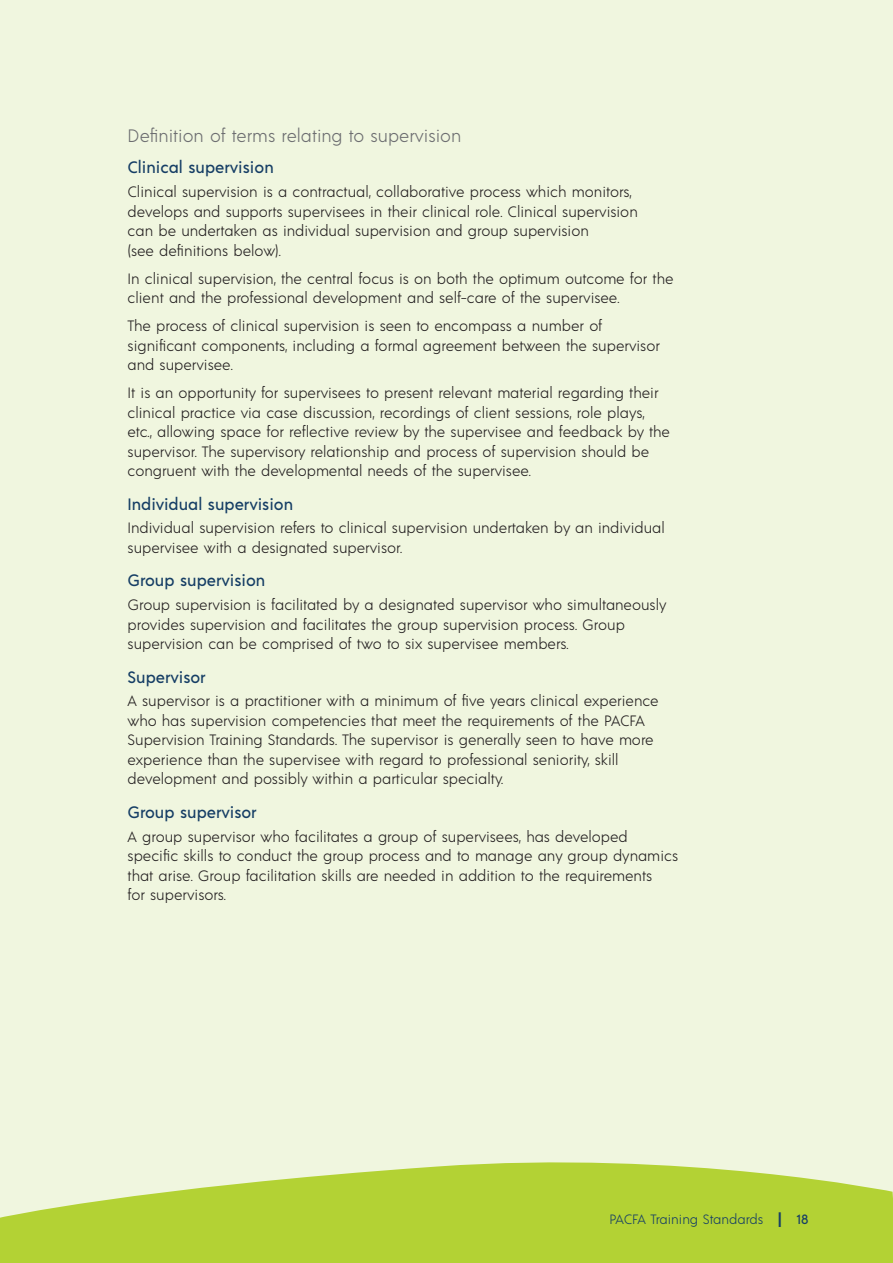
<style>
.page{position:relative;width:893px;height:1263px;background:#f0f6df}
.page>*{position:absolute;margin:0;border:0;box-sizing:border-box;transform-origin:0 0}
.Heading_2{font:300 18px "Acre";color:#6c6d70}
.Heading_3{font:500 16.5px "Acre";color:#163e65}
.Body_Text{font:300 15px/19.5px "Acre";color:#231f20}
.t1{font:300 13.5px "Acre";color:#163e65}
.s1{font-weight:500;font-size:21px}
.s2{font-weight:500}
</style>
<div class="page">
<svg style="left:0;top:1162px;width:893px;height:101px;fill:#b3d234"></svg>
<p class="Heading_2" style="left:128px;top:124px;width:335px">Definition of terms relating to supervision</p>
<p class="Heading_3" style="left:128px;top:156px;width:148px">Clinical supervision</p>
<p class="Body_Text" style="left:128px;top:181px;width:512px">Clinical supervision is a contractual, collaborative process which monitors, develops and supports supervisees in their clinical role. Clinical supervision can be undertaken as individual supervision and group supervision<br>(see definitions below).</p>
<p class="Body_Text" style="left:128px;top:268px;width:547px">In clinical supervision, the central focus is on both the optimum outcome for the client and the professional development and self-care of the supervisee.</p>
<p class="Body_Text" style="left:128px;top:315px;width:534px">The process of clinical supervision is seen to encompass a number of significant components, including a formal agreement between the supervisor and supervisee.</p>
<p class="Body_Text" style="left:128px;top:382px;width:544px">It is an opportunity for supervisees to present relevant material regarding their clinical practice via case discussion, recordings of client sessions, role plays, etc., allowing space for reflective review by the supervisee and feedback by the supervisor. The supervisory relationship and process of supervision should be congruent with the developmental needs of the supervisee.</p>
<p class="Heading_3" style="left:128px;top:492px;width:167px">Individual supervision</p>
<p class="Body_Text" style="left:128px;top:518px;width:539px">Individual supervision refers to clinical supervision undertaken by an individual supervisee with a designated supervisor.</p>
<p class="Heading_3" style="left:128px;top:569px;width:139px">Group supervision</p>
<p class="Body_Text" style="left:128px;top:594px;width:540px">Group supervision is facilitated by a designated supervisor who simultaneously provides supervision and facilitates the group supervision process. Group supervision can be comprised of two to six supervisee members.</p>
<p class="Heading_3" style="left:128px;top:665px;width:80px">Supervisor</p>
<p class="Body_Text" style="left:128px;top:691px;width:533px">A supervisor is a practitioner with a minimum of five years clinical experience who has supervision competencies that meet the requirements of the PACFA Supervision Training Standards. The supervisor is generally seen to have more experience than the supervisee with regard to professional seniority, skill development and possibly within a particular specialty.</p>
<p class="Heading_3" style="left:128px;top:801px;width:131px">Group supervisor</p>
<p class="Body_Text" style="left:128px;top:826px;width:552px">A group supervisor who facilitates a group of supervisees, has developed specific skills to conduct the group process and to manage any group dynamics that arise. Group facilitation skills are needed in addition to the requirements<br>for supervisors.</p>
<p class="t1" style="left:609px;top:1210px;width:201px">PACFA Training Standards <span class="s1">I</span> <span class="s2">18</span></p>
</div>
